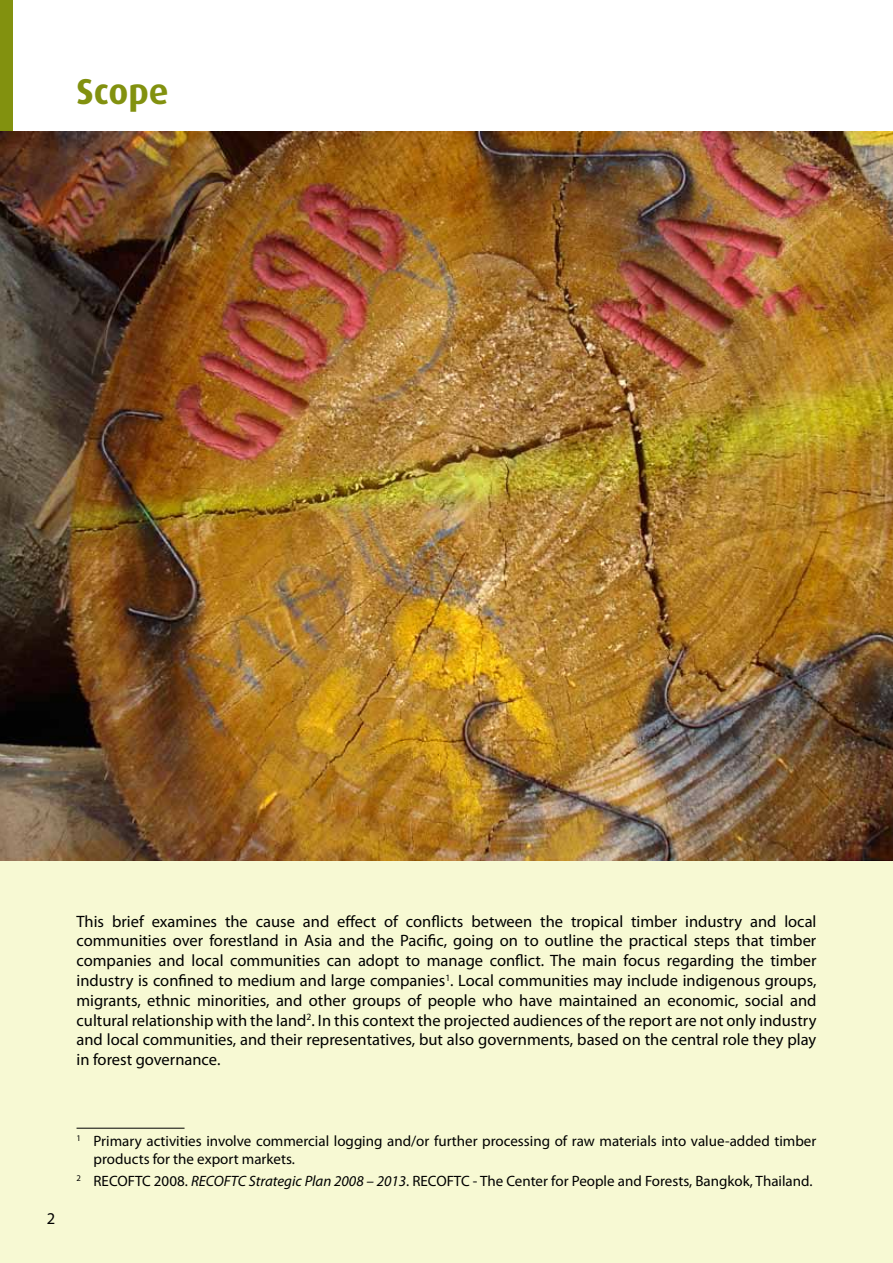
<style>
.page{position:relative;width:893px;height:1263px;background:#fff}
.page>*{position:absolute;margin:0;border:0;box-sizing:border-box;transform-origin:0 0}
.t1{font:700 36px "Dax";color:#82910f}
.t2{font:16.5px/19.8px "Myriad Pro";color:#000;text-align:justify}
.t3{font:15px/18px "Myriad Pro";color:#000}
.s1{font-style:italic}
</style>
<div class="page">
<div style="left:0;top:132px;width:893px;height:1131px;background:#f7f9d3"></div>
<hr style="left:77px;top:1128px;width:108px;height:1px;background:#000">
<div style="left:0;top:0;width:13px;height:132px;background:#82910f"></div>
<img style="left:0;top:132px;width:893px;height:729px">
<h1 class="t1" style="left:77px;top:71px;width:94px">Scope</h1>
<p class="t2" style="left:77px;top:911px;width:741px">This brief examines the cause and effect of conflicts between the tropical timber industry and local communities over forestland in Asia and the Pacific, going on to outline the practical steps that timber companies and local communities can adopt to manage conflict. The main focus regarding the timber industry is confined to medium and large companies<sup>1</sup>. Local communities may include indigenous groups, migrants, ethnic minorities, and other groups of people who have maintained an economic, social and cultural relationship with the land<sup>2</sup>. In this context the projected audiences of the report are not only industry and local communities, and their representatives, but also governments, based on the central role they play in forest governance.</p>
<p class="t2" style="left:47px;top:1208px;width:10px">2</p>
<p class="t3" style="left:94px;top:1132px;width:724px;text-indent:-17px"><sup>1</sup> Primary activities involve commercial logging and/or further processing of raw materials into value-added timber products for the export markets.</p>
<p class="t3" style="left:77px;top:1172px;width:737px"><sup>2</sup> RECOFTC 2008. <span class="s1">RECOFTC Strategic Plan 2008 – 2013</span>. RECOFTC - The Center for People and Forests, Bangkok, Thailand.</p>
</div>
